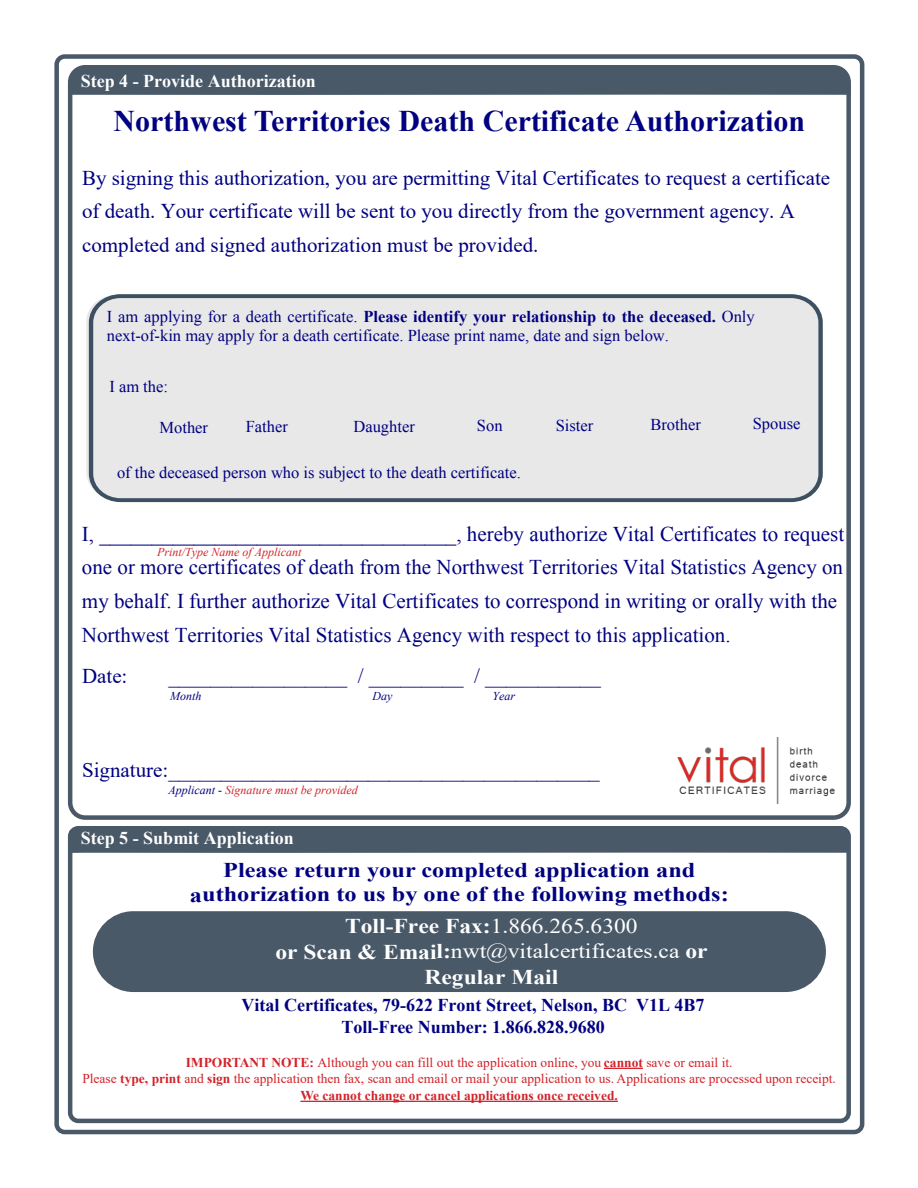
<style>
.page{position:relative;width:918px;height:1188px;background:#fff}
.page>*{position:absolute;margin:0;border:0;box-sizing:border-box;transform-origin:0 0}
.t1{font:700 30px "Times New Roman";color:#000080}
.t2{font:21px/33.6px "Times New Roman";color:#000080}
.t3{font:700 21px/24.2px "Times New Roman";color:#00007f;text-align:center;scale:1.16 1}
.t4{font:700 21px/25.2px "Times New Roman";color:#fff;text-align:center;scale:1.12 1}
.t5{font:700 18px/21.6px "Times New Roman";color:#000080;text-align:center}
.t6{font:700 18px "Times New Roman";color:#fff}
.t7{font:16.5px/18.9px "Times New Roman";color:#000080}
.t8{font:13.5px/16.5px "Times New Roman";color:#d2232a;text-align:center}
.t9{font:italic 12px "Times New Roman";color:#d12229}
.t10{font:italic 12px "Times New Roman";color:#000080}
.s1{font-weight:700}
.s2{color:#000080}
.s3{font-weight:400}
</style>
<div class="page">
<div style="left:54px;top:54px;width:810px;height:1080px;background:#fff;border:4px solid #495968;border-radius:8px"></div>
<div style="left:68px;top:65px;width:783px;height:755px;background:#fff;border:4px solid #495968;border-radius:15px"></div>
<div style="left:68px;top:826px;width:783px;height:297px;background:#fff;border:4px solid #495968;border-radius:8px"></div>
<div style="left:95px;top:913px;width:729px;height:77px;background:#495968;border-radius:38px"></div>
<div style="left:93px;top:911px;width:733px;height:81px;border:4px solid #495968;border-radius:38px"></div>
<svg style="left:67px;top:826px;width:784px;height:31px;background:#62707d"></svg>
<svg style="left:68px;top:67px;width:783px;height:32px;background:#616f7c"></svg>
<hr style="left:300px;top:1101px;width:318px;height:1px;background:#d2232a">
<hr style="left:604px;top:1068px;width:39px;height:1px;background:#d2232a">
<img style="left:677px;top:737px;width:158px;height:67px">
<div style="left:87px;top:294px;width:736px;height:209px;background:#e8e8e9"></div>
<p class="t6" style="left:81px;top:68px;width:237px">Step 4 - Provide Authorization</p>
<p class="t1" style="left:114px;top:99px;width:693px">Northwest Territories Death Certificate Authorization</p>
<p class="t2" style="left:82px;top:160px;width:750px">By signing this authorization, you are permitting Vital Certificates to request a certificate of death. Your certificate will be sent to you directly from the government agency. A completed and signed authorization must be provided.</p>
<p class="t7" style="left:107px;top:307px;width:649px">I am applying for a death certificate. <span class="s1">Please identify your relationship to the deceased.</span> Only next-of-kin may apply for a death certificate. Please print name, date and sign below.</p>
<p class="t7" style="left:109px;top:377px;width:60px">I am the:</p>
<p class="t7" style="left:160px;top:418px;width:50px">Mother</p>
<p class="t7" style="left:246px;top:417px;width:44px">Father</p>
<p class="t7" style="left:353px;top:417px;width:63px">Daughter</p>
<p class="t7" style="left:477px;top:416px;width:27px">Son</p>
<p class="t7" style="left:556px;top:415px;width:39px">Sister</p>
<p class="t7" style="left:650px;top:415px;width:52px">Brother</p>
<p class="t7" style="left:753px;top:414px;width:49px">Spouse</p>
<p class="t7" style="left:117px;top:463px;width:405px">of the deceased person who is subject to the death certificate.</p>
<p class="t2" style="left:82px;top:517px;width:764px">I, __________________________________, hereby authorize Vital Certificates to request one or more certificates of death from the Northwest Territories Vital Statistics Agency on my behalf. I further authorize Vital Certificates to correspond in writing or orally with the Northwest Territories Vital Statistics Agency with respect to this application.</p>
<p class="t9" style="left:157px;top:543px;width:146px">Print/Type Name of Applicant</p>
<p class="t2" style="left:82px;top:658px;width:47px">Date:</p>
<p class="t2" style="left:168px;top:658px;width:434px">_________________ / _________ / ___________</p>
<p class="t10" style="left:170px;top:688px;width:33px">Month</p>
<p class="t10" style="left:372px;top:688px;width:22px">Day</p>
<p class="t10" style="left:492px;top:688px;width:24px">Year</p>
<p class="t2" style="left:82px;top:752px;width:519px">Signature:_________________________________________</p>
<p class="t9" style="left:168px;top:782px;width:191px"><span class="s2">Applicant -</span> Signature must be provided</p>
<p class="t6" style="left:81px;top:825px;width:215px">Step 5 - Submit Application</p>
<p class="t3" style="left:190px;top:857px;width:466px">Please return your completed application and authorization to us by one of the following methods:</p>
<p class="t4" style="left:275px;top:913px;width:387px">Toll-Free Fax:<span class="s3">1.866.265.6300<br></span>or Scan &amp; Email:<span class="s3">nwt@vitalcertificates.ca</span> or<br>Regular Mail</p>
<p class="t5" style="left:242px;top:994px;width:464px">Vital Certificates, 79-622 Front Street, Nelson, BC V1L 4B7<br>Toll-Free Number: 1.866.828.9680</p>
<p class="t8" style="left:82px;top:1054px;width:755px"><span class="s1">IMPORTANT NOTE:</span> Although you can fill out the application online, you <span class="s1">cannot</span> save or email it.<br>Please <span class="s1">type, print</span> and <span class="s1">sign</span> the application then fax, scan and email or mail your application to us. Applications are processed upon receipt.<br><span class="s1">We cannot change or cancel applications once received.</span></p>
</div>
